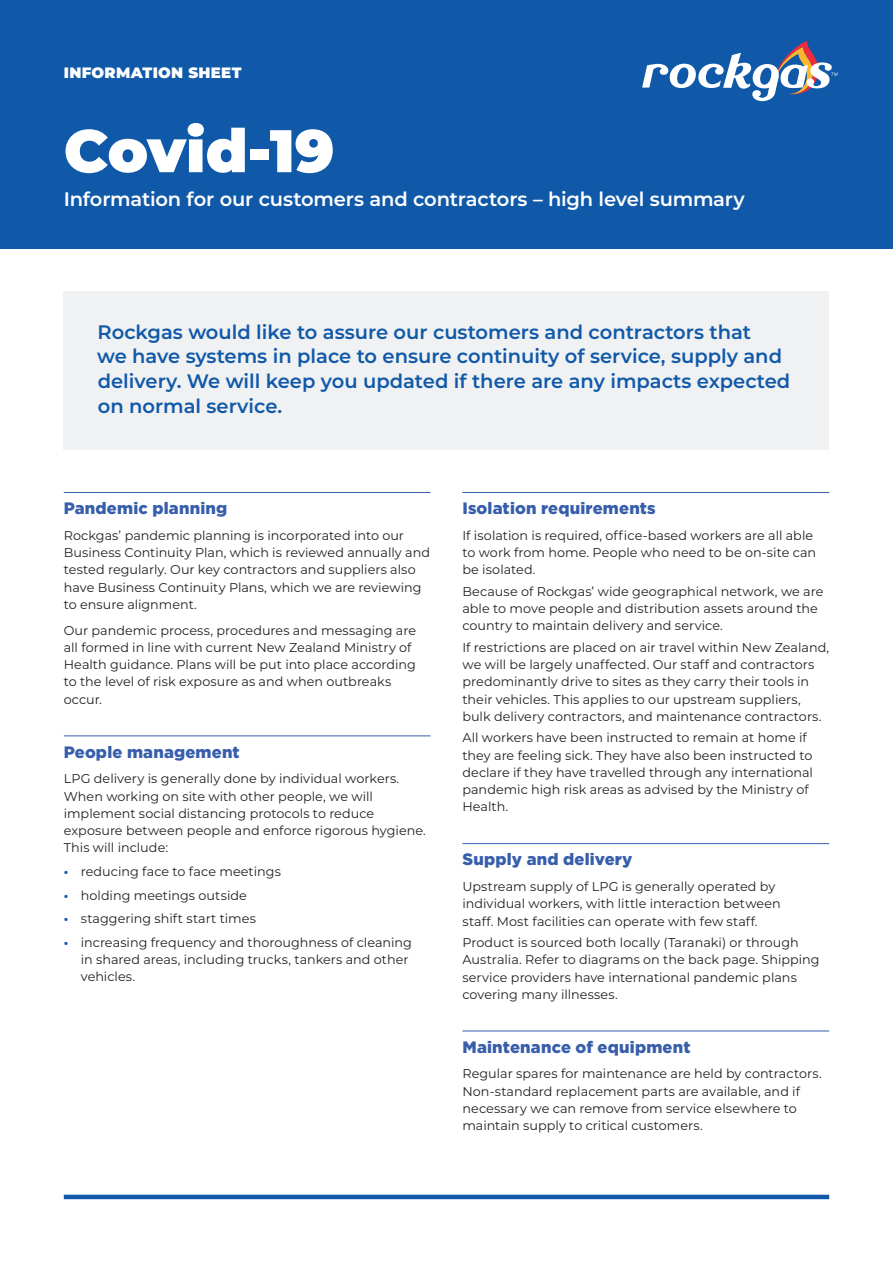
<style>
.page{position:relative;width:893px;height:1263px;background:#fff}
.page>*{position:absolute;margin:0;border:0;box-sizing:border-box;transform-origin:0 0}
.t1{font:900 60px "Montserrat";color:#fff}
.t2{font:600 19.5px/24.8px "Montserrat";color:#1059a9}
.t3{font:600 19.5px "Montserrat";letter-spacing:-.01em;color:#fff}
.Subheading{font:900 16.5px "Gotham";letter-spacing:.01em;color:#375eab}
.t4{font:900 15px "Montserrat";letter-spacing:.02em;color:#fff}
.Body_Copy{font:12.75px/17.2px "Montserrat";color:#231f20}
.s1{font-weight:700;color:#1059a9}
</style>
<div class="page">
<div style="left:0;top:0;width:893px;height:249px;background:#1059a9"></div>
<div style="left:64px;top:291px;width:765px;height:159px;background:#f0f1f2"></div>
<hr style="left:64px;top:492px;width:367px;height:1px;background:#375eab">
<hr style="left:64px;top:735px;width:367px;height:1px;background:#375eab">
<hr style="left:462px;top:492px;width:367px;height:1px;background:#375eab">
<hr style="left:462px;top:843px;width:367px;height:1px;background:#375eab">
<hr style="left:462px;top:1030px;width:367px;height:1px;background:#375eab">
<svg style="left:642px;top:41px;width:196px;height:60px"></svg>
<hr style="left:64px;top:1195px;width:765px;height:4px;background:#1059a9">
<p class="t4" style="left:64px;top:62px;width:179px">INFORMATION SHEET</p>
<p class="t1" style="left:64px;top:106px;width:272px">Covid-19</p>
<p class="t3" style="left:64px;top:185px;width:683px">Information for our customers and contractors – high level summary</p>
<p class="t2" style="left:97px;top:318px;width:695px">Rockgas would like to assure our customers and contractors that<br>we have systems in place to ensure continuity of service, supply and delivery. We will keep you updated if there are any impacts expected on normal service.</p>
<p class="Subheading" style="left:64px;top:499px;width:165px">Pandemic planning</p>
<p class="Body_Copy" style="left:64px;top:526px;width:368px">Rockgas’ pandemic planning is incorporated into our Business Continuity Plan, which is reviewed annually and tested regularly. Our key contractors and suppliers also have Business Continuity Plans, which we are reviewing to ensure alignment.</p>
<p class="Body_Copy" style="left:64px;top:621px;width:354px">Our pandemic process, procedures and messaging are all formed in line with current New Zealand Ministry of Health guidance. Plans will be put into place according to the level of risk exposure as and when outbreaks occur.</p>
<p class="Subheading" style="left:64px;top:742px;width:177px">People management</p>
<p class="Body_Copy" style="left:64px;top:770px;width:364px">LPG delivery is generally done by individual workers.<br>When working on site with other people, we will implement social distancing protocols to reduce exposure between people and enforce rigorous hygiene.<br>This will include:</p>
<p class="Body_Copy" style="left:64px;top:862px;width:219px"><span class="s1">•</span> reducing face to face meetings</p>
<p class="Body_Copy" style="left:64px;top:886px;width:185px"><span class="s1">•</span> holding meetings outside</p>
<p class="Body_Copy" style="left:64px;top:909px;width:194px"><span class="s1">•</span> staggering shift start times</p>
<p class="Body_Copy" style="left:81px;top:933px;width:333px;text-indent:-17px"><span class="s1">•</span> increasing frequency and thoroughness of cleaning in shared areas, including trucks, tankers and other vehicles.</p>
<p class="Subheading" style="left:462px;top:499px;width:195px">Isolation requirements</p>
<p class="Body_Copy" style="left:462px;top:526px;width:355px">If isolation is required, office-based workers are all able to work from home. People who need to be on-site can be isolated.</p>
<p class="Body_Copy" style="left:462px;top:582px;width:362px">Because of Rockgas’ wide geographical network, we are able to move people and distribution assets around the country to maintain delivery and service.</p>
<p class="Body_Copy" style="left:462px;top:638px;width:368px">If restrictions are placed on air travel within New Zealand, we will be largely unaffected. Our staff and contractors predominantly drive to sites as they carry their tools in their vehicles. This applies to our upstream suppliers, bulk delivery contractors, and maintenance contractors.</p>
<p class="Body_Copy" style="left:462px;top:729px;width:352px">All workers have been instructed to remain at home if they are feeling sick. They have also been instructed to declare if they have travelled through any international pandemic high risk areas as advised by the Ministry of Health.</p>
<p class="Subheading" style="left:462px;top:850px;width:172px">Supply and delivery</p>
<p class="Body_Copy" style="left:462px;top:877px;width:320px">Upstream supply of LPG is generally operated by individual workers, with little interaction between staff. Most facilities can operate with few staff.</p>
<p class="Body_Copy" style="left:462px;top:933px;width:359px">Product is sourced both locally (Taranaki) or through Australia. Refer to diagrams on the back page. Shipping service providers have international pandemic plans covering many illnesses.</p>
<p class="Subheading" style="left:462px;top:1037px;width:230px">Maintenance of equipment</p>
<p class="Body_Copy" style="left:462px;top:1065px;width:361px">Regular spares for maintenance are held by contractors.<br>Non-standard replacement parts are available, and if necessary we can remove from service elsewhere to maintain supply to critical customers.</p>
</div>
